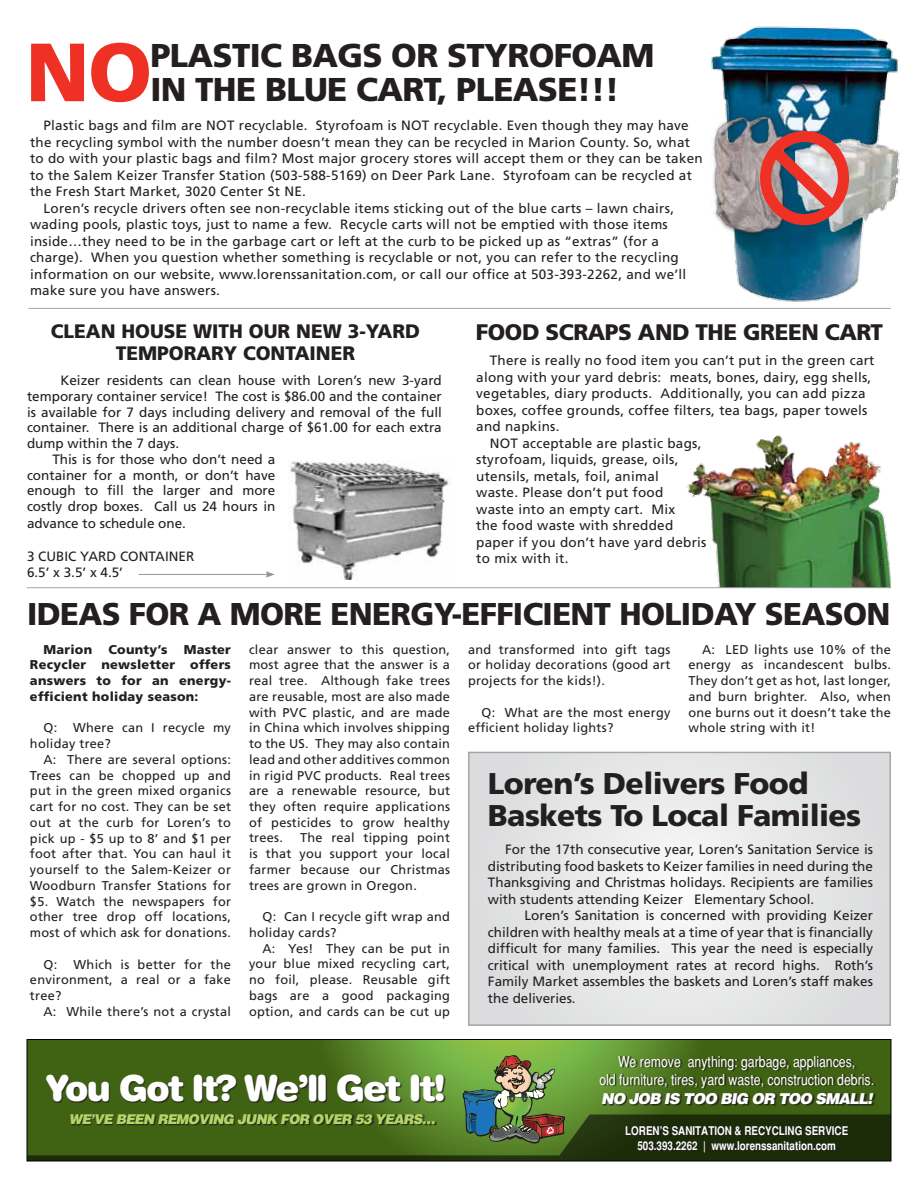
<style>
.page{position:relative;width:918px;height:1188px;background:#fff}
.page>*{position:absolute;margin:0;border:0;box-sizing:border-box;transform-origin:0 0}
.t1{font:900 82.5px "Frutiger";color:#ee3124}
.t2{font:900 36px "Helvetica Rounded";letter-spacing:-.06em;color:#fff}
.t3{font:900 33px/34.5px "Frutiger";letter-spacing:-.02em;color:#231f20}
.t4{font:900 31.5px "Frutiger";letter-spacing:-.02em;color:#231f20}
.t5{font:900 30px/31.5px "Frutiger";letter-spacing:-.02em;color:#231f20}
.t6{font:900 22.5px "Frutiger";letter-spacing:-.02em;color:#231f20}
.t7{font:900 19.5px/22.5px "Frutiger";color:#231f20;text-align:center}
.t8{font:condensed 15px/18px "Helvetica";color:#fff;text-align:center}
.t9{font:italic 900 15px "Helvetica";letter-spacing:-.06em;color:#fff}
.t10{font:13.5px/16.5px "Frutiger";letter-spacing:.02em;color:#231f20;text-align:justify}
.t11{font:13.5px/16.5px "Frutiger";color:#231f20}
.t12{font:italic 900 13.5px "Helvetica";letter-spacing:-.06em;color:#b3d565}
.t13{font:12.75px/15.8px "Frutiger";letter-spacing:.02em;color:#231f20;text-align:justify}
.t14{font:900 12.75px/15.8px "Frutiger";letter-spacing:.02em;color:#231f20;text-align:justify}
.t15{font:700 condensed 12px/15px "Helvetica";color:#fff}
</style>
<div class="page">
<svg style="left:471px;top:755px;width:417px;height:268px;background:#e5e6e7"></svg>
<svg style="left:29px;top:1041px;width:860px;height:13px;background:#547e23"></svg>
<svg style="left:27px;top:1054px;width:864px;height:107px;background:#405e1e"></svg>
<div style="left:47px;top:1075px;width:399px;height:28px;background:#231f20;opacity:.86"></div>
<div style="left:71px;top:1114px;width:366px;height:12px;background:#231f20;opacity:.86"></div>
<img style="left:290px;top:461px;width:159px;height:119px">
<hr style="left:139px;top:574px;width:129px;height:1px;background:#939598">
<svg style="left:266px;top:571px;width:9px;height:7px"></svg>
<img style="left:686px;top:435px;width:205px;height:152px">
<hr style="left:28px;top:308px;width:863px;height:1px;background:#a3a5a8">
<hr style="left:27px;top:587px;width:864px;height:1px;background:#a3a5a8">
<img style="left:711px;top:26px;width:187px;height:276px">
<img style="left:711px;top:105px;width:73px;height:132px">
<img style="left:795px;top:132px;width:105px;height:105px">
<div style="left:760px;top:131px;width:89px;height:94px;border:11px solid #ee3124;border-radius:50%"></div>
<svg style="left:759px;top:135px;width:88px;height:86px;background:#b87070"></svg>
<h1 class="t1" style="left:26px;top:23px;width:128px">NO</h1>
<h3 class="t3" style="left:150px;top:37px;width:506px">PLASTIC BAGS OR STYROFOAM<br>IN THE BLUE CART, PLEASE!!!</h3>
<p class="t10" style="left:44px;top:117px;width:647px">Plastic bags and film are NOT recyclable. Styrofoam is NOT recyclable. Even though they may have</p>
<p class="t10" style="left:30px;top:134px;width:662px">the recycling symbol with the number doesn’t mean they can be recycled in Marion County. So, what</p>
<p class="t10" style="left:30px;top:150px;width:674px">to do with your plastic bags and film? Most major grocery stores will accept them or they can be taken</p>
<p class="t10" style="left:30px;top:167px;width:663px">to the Salem Keizer Transfer Station (503-588-5169) on Deer Park Lane. Styrofoam can be recycled at</p>
<p class="t10" style="left:30px;top:183px;width:277px">the Fresh Start Market, 3020 Center St NE.</p>
<p class="t10" style="left:44px;top:200px;width:632px">Loren’s recycle drivers often see non-recyclable items sticking out of the blue carts – lawn chairs,</p>
<p class="t10" style="left:30px;top:216px;width:639px">wading pools, plastic toys, just to name a few. Recycle carts will not be emptied with those items</p>
<p class="t10" style="left:30px;top:233px;width:631px">inside…they need to be in the garbage cart or left at the curb to be picked up as “extras” (for a</p>
<p class="t10" style="left:30px;top:249px;width:650px">charge). When you question whether something is recyclable or not, you can refer to the recycling</p>
<p class="t10" style="left:30px;top:266px;width:658px">information on our website, www.lorenssanitation.com, or call our office at 503-393-2262, and we’ll</p>
<p class="t10" style="left:30px;top:282px;width:192px">make sure you have answers.</p>
<h3 class="t7" style="left:51px;top:319px;width:371px">CLEAN HOUSE WITH OUR NEW 3-YARD<br>TEMPORARY CONTAINER</h3>
<p class="t11" style="left:60px;top:372px;width:383px">Keizer residents can clean house with Loren’s new 3-yard</p>
<p class="t11" style="left:27px;top:388px;width:416px">temporary container service! The cost is $86.00 and the container</p>
<p class="t11" style="left:27px;top:404px;width:416px">is available for 7 days including delivery and removal of the full</p>
<p class="t11" style="left:27px;top:419px;width:416px">container. There is an additional charge of $61.00 for each extra</p>
<p class="t11" style="left:27px;top:435px;width:154px">dump within the 7 days.</p>
<p class="t11" style="left:52px;top:451px;width:224px">This is for those who don’t need a</p>
<p class="t11" style="left:27px;top:467px;width:250px">container for a month, or don’t have</p>
<p class="t11" style="left:27px;top:482px;width:250px">enough to fill the larger and more</p>
<p class="t11" style="left:27px;top:498px;width:250px">costly drop boxes. Call us 24 hours in</p>
<p class="t11" style="left:27px;top:515px;width:161px">advance to schedule one.</p>
<p class="t11" style="left:27px;top:548px;width:169px">3 CUBIC YARD CONTAINER<br>6.5’ x 3.5’ x 4.5’</p>
<h3 class="t6" style="left:476px;top:319px;width:409px">FOOD SCRAPS AND THE GREEN CART</h3>
<p class="t10" style="left:490px;top:352px;width:386px">There is really no food item you can’t put in the green cart</p>
<p class="t10" style="left:476px;top:369px;width:397px">along with your yard debris: meats, bones, dairy, egg shells,</p>
<p class="t10" style="left:476px;top:385px;width:391px">vegetables, diary products. Additionally, you can add pizza</p>
<p class="t10" style="left:476px;top:402px;width:393px">boxes, coffee grounds, coffee filters, tea bags, paper towels</p>
<p class="t10" style="left:476px;top:418px;width:85px">and napkins.</p>
<p class="t10" style="left:490px;top:435px;width:213px">NOT acceptable are plastic bags,</p>
<p class="t10" style="left:476px;top:451px;width:204px">styrofoam, liquids, grease, oils,</p>
<p class="t10" style="left:476px;top:468px;width:184px">utensils, metals, foil, animal</p>
<p class="t10" style="left:476px;top:484px;width:189px">waste. Please don’t put food</p>
<p class="t10" style="left:476px;top:501px;width:201px">waste into an empty cart. Mix</p>
<p class="t10" style="left:476px;top:517px;width:199px">the food waste with shredded</p>
<p class="t10" style="left:476px;top:534px;width:232px">paper if you don’t have yard debris</p>
<p class="t10" style="left:476px;top:550px;width:94px">to mix with it.</p>
<h3 class="t4" style="left:27px;top:595px;width:865px">IDEAS FOR A MORE ENERGY-EFFICIENT HOLIDAY SEASON</h3>
<p class="t14" style="left:44px;top:641px;width:50px">Marion</p>
<p class="t14" style="left:108px;top:641px;width:60px">County’s</p>
<p class="t14" style="left:30px;top:641px;width:203px;text-indent:154px">Master Recycler newsletter offers answers to for an energy&shy;efficient holiday season:</p>
<p class="t13" style="left:44px;top:720px;width:15px">Q:</p>
<p class="t13" style="left:30px;top:720px;width:203px;text-indent:43px">Where can I recycle my holiday tree?</p>
<p class="t13" style="left:30px;top:751px;width:203px;text-indent:14px">A: There are several options:<br>Trees can be chopped up and put in the green mixed organics cart for no cost. They can be set out at the curb for Loren’s to pick up - $5 up to 8’ and $1 per foot after that. You can haul it yourself to the Salem-Keizer or Woodburn Transfer Stations for $5. Watch the newspapers for other tree drop off locations, most of which ask for donations.</p>
<p class="t13" style="left:44px;top:956px;width:15px">Q:</p>
<p class="t13" style="left:30px;top:956px;width:203px;text-indent:44px">Which is better for the environment, a real or a fake tree?</p>
<p class="t13" style="left:44px;top:1003px;width:189px">A: While there’s not a crystal</p>
<p class="t13" style="left:249px;top:641px;width:203px">clear answer to this question, most agree that the answer is a real tree. Although fake trees are reusable, most are also made with PVC plastic, and are made in China which involves shipping to the US. They may also contain lead and other additives common in rigid PVC products. Real trees are a renewable resource, but they often require applications of pesticides to grow healthy trees.</p>
<p class="t13" style="left:249px;top:830px;width:203px;text-indent:51px">The real tipping point is that you support your local farmer because our Christmas trees are grown in Oregon.</p>
<p class="t13" style="left:249px;top:909px;width:203px;text-indent:14px">Q: Can I recycle gift wrap and holiday cards?</p>
<p class="t13" style="left:249px;top:940px;width:203px;text-indent:14px">A: Yes! They can be put in your blue mixed recycling cart, no foil, please. Reusable gift bags are a good packaging option, and cards can be cut up</p>
<h2 class="t2" style="left:46px;top:1065px;width:402px">You Got It? We’ll Get It!</h2>
<p class="t12" style="left:69px;top:1110px;width:368px">WE’VE BEEN REMOVING JUNK FOR OVER 53 YEARS…</p>
<p class="t13" style="left:468px;top:641px;width:204px">and transformed into gift tags or holiday decorations (good art projects for the kids!).</p>
<p class="t13" style="left:468px;top:704px;width:204px;text-indent:14px">Q: What are the most energy efficient holiday lights?</p>
<p class="t13" style="left:688px;top:641px;width:204px;text-indent:14px">A: LED lights use 10% of the energy as incandescent bulbs.<br>They don’t get as hot, last longer, and burn brighter. Also, when one burns out it doesn’t take the whole string with it!</p>
<h3 class="t5" style="left:488px;top:768px;width:375px">Loren’s Delivers Food<br>Baskets To Local Families</h3>
<p class="t10" style="left:488px;top:841px;width:387px;text-indent:17px">For the 17th consecutive year, Loren’s Sanitation Service is distributing food baskets to Keizer families in need during the Thanksgiving and Christmas holidays. Recipients are families with students attending Keizer Elementary School.</p>
<p class="t10" style="left:488px;top:907px;width:387px;text-indent:37px">Loren’s Sanitation is concerned with providing Keizer children with healthy meals at a time of year that is financially difficult for many families. This year the need is especially critical with unemployment rates at record highs. Roth’s Family Market assembles the baskets and Loren’s staff makes the deliveries.</p>
<p class="t8" style="left:599px;top:1052px;width:276px">We remove anything: garbage, appliances,<br>old furniture, tires, yard waste, construction debris.</p>
<p class="t9" style="left:601px;top:1089px;width:273px">NO JOB IS TOO BIG OR TOO SMALL!</p>
<p class="t15" style="left:625px;top:1123px;width:14px">LOREN</p>
<p class="t15" style="left:660px;top:1123px;width:26px">’S SANITATION</p>
<p class="t15" style="left:735px;top:1123px;width:25px">&amp; RECYCLING</p>
<p class="t15" style="left:637px;top:1123px;width:200px;text-indent:168px">SERVICE<br>503.393.2262 | WWW.LORENSSANITATION.COM</p>
</div>
